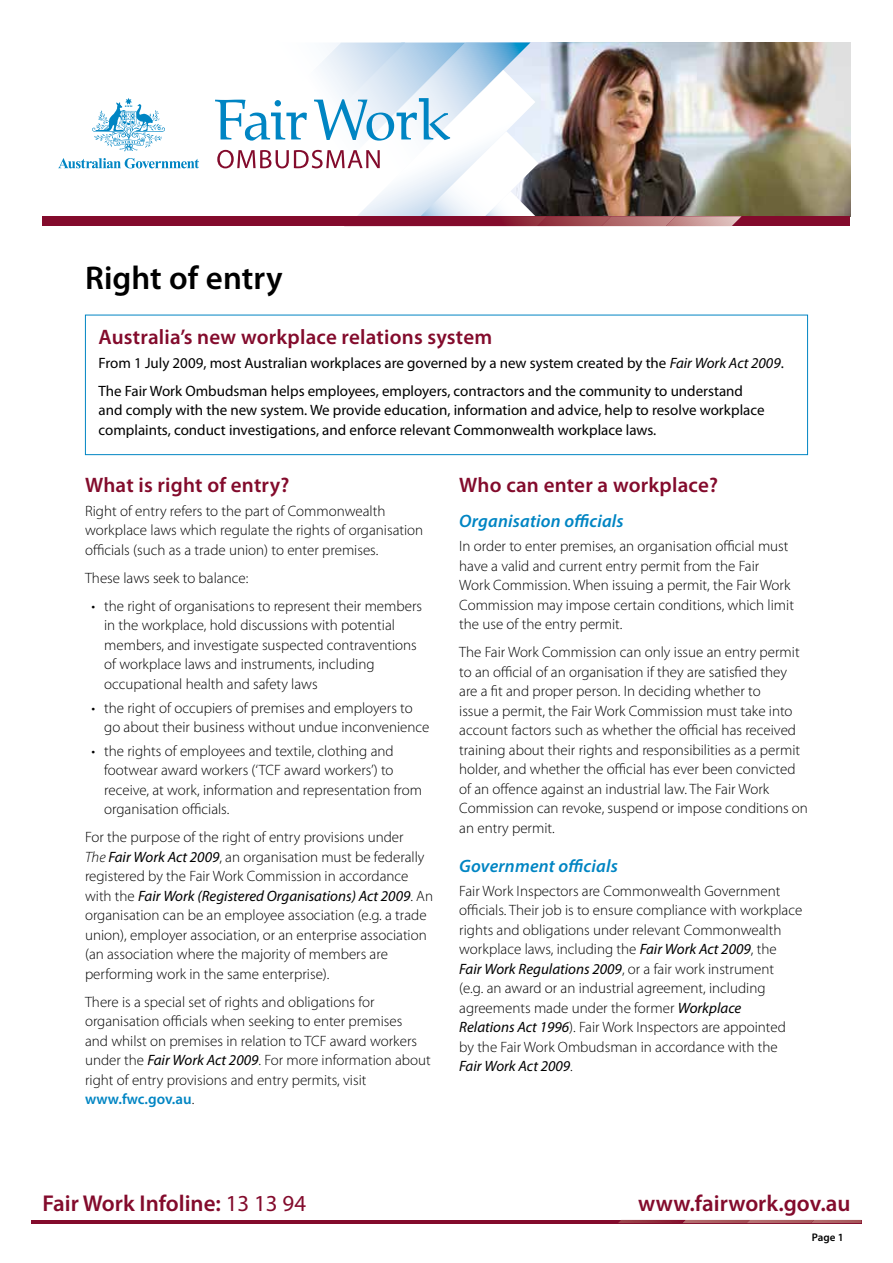
<style>
.page{position:relative;width:893px;height:1263px;background:#fff}
.page>*{position:absolute;margin:0;border:0;box-sizing:border-box;transform-origin:0 0}
.FW_Heading{font:600 33px "Myriad Pro";color:#000}
.Contact_Details_BOLD{font:600 22.95px "Myriad Pro";color:#830b2c}
.FW_H2{font:600 21px "Myriad Pro";letter-spacing:.01em;color:#830b2c}
.FW_H3{font:italic 600 18px "Myriad Pro";letter-spacing:.01em;color:#0085c3}
.FW_Body{font:300 15px/19.5px "Myriad Pro";color:#000}
.Boxed_text{font:15px/19.5px "Myriad Pro";color:#000}
.bullet{font:600 10.95px "Myriad Pro";color:#000}
.s1{font-style:italic}
.s2{font-weight:400;font-style:italic}
.s3{font-weight:600;color:#0085c3}
.s4{font-weight:400}
</style>
<div class="page">
<hr style="left:31px;top:1220px;width:830px;height:3px;background:#830b2c">
<svg style="left:618px;top:1220px;width:243px;height:3px"></svg>
<img style="left:742px;top:43px;width:108px;height:173px">
<div style="left:43px;top:216px;width:807px;height:10px;background:#830b2c"></div>
<div style="left:85px;top:315px;width:723px;height:140px;border:1px solid #0085c3"></div>
<img style="left:58px;top:42px;width:684px;height:184px">
<h1 class="FW_Heading" style="left:85px;top:257px;width:199px">Right of entry</h1>
<h2 class="FW_H2" style="left:99px;top:323px;width:395px">Australia’s new workplace relations system</h2>
<p class="Boxed_text" style="left:99px;top:353px;width:687px">From 1 July 2009, most Australian workplaces are governed by a new system created by the <span class="s1">Fair Work Act 2009</span>.</p>
<p class="Boxed_text" style="left:99px;top:381px;width:668px">The Fair Work Ombudsman helps employees, employers, contractors and the community to understand and comply with the new system. We provide education, information and advice, help to resolve workplace complaints, conduct investigations, and enforce relevant Commonwealth workplace laws.</p>
<h2 class="FW_H2" style="left:85px;top:472px;width:206px">What is right of entry?</h2>
<p class="FW_Body" style="left:85px;top:501px;width:340px">Right of entry refers to the part of Commonwealth workplace laws which regulate the rights of organisation officials (such as a trade union) to enter premises.</p>
<p class="FW_Body" style="left:85px;top:568px;width:165px">These laws seek to balance:</p>
<p class="FW_Body" style="left:104px;top:596px;width:319px;text-indent:-13px">• the right of organisations to represent their members in the workplace, hold discussions with potential members, and investigate suspected contraventions of workplace laws and instruments, including occupational health and safety laws</p>
<p class="FW_Body" style="left:104px;top:698px;width:327px;text-indent:-13px">• the right of occupiers of premises and employers to go about their business without undue inconvenience</p>
<p class="FW_Body" style="left:104px;top:741px;width:319px;text-indent:-13px">• the rights of employees and textile, clothing and footwear award workers (‘TCF award workers’) to receive, at work, information and representation from organisation officials.</p>
<p class="FW_Body" style="left:85px;top:827px;width:350px">For the purpose of the right of entry provisions under<br><span class="s1">The</span> <span class="s2">Fair Work Act 2009</span>, an organisation must be federally registered by the Fair Work Commission in accordance with the <span class="s2">Fair Work (Registered Organisations) Act 2009</span>. An organisation can be an employee association (e.g. a trade union), employer association, or an enterprise association (an association where the majority of members are performing work in the same enterprise).</p>
<p class="FW_Body" style="left:85px;top:992px;width:347px">There is a special set of rights and obligations for organisation officials when seeking to enter premises<br>and whilst on premises in relation to TCF award workers under the <span class="s2">Fair Work Act 2009</span>. For more information about right of entry provisions and entry permits, visit <span class="s3">www.fwc.gov.au</span>.</p>
<h2 class="FW_H2" style="left:459px;top:472px;width:260px">Who can enter a workplace?</h2>
<h3 class="FW_H3" style="left:459px;top:510px;width:166px">Organisation officials</h3>
<p class="FW_Body" style="left:459px;top:536px;width:336px">In order to enter premises, an organisation official must have a valid and current entry permit from the Fair<br>Work Commission. When issuing a permit, the Fair Work Commission may impose certain conditions, which limit the use of the entry permit.</p>
<p class="FW_Body" style="left:459px;top:642px;width:350px">The Fair Work Commission can only issue an entry permit to an official of an organisation if they are satisfied they are a fit and proper person. In deciding whether to<br>issue a permit, the Fair Work Commission must take into account factors such as whether the official has received training about their rights and responsibilities as a permit holder, and whether the official has ever been convicted of an offence against an industrial law. The Fair Work Commission can revoke, suspend or impose conditions on an entry permit.</p>
<h3 class="FW_H3" style="left:459px;top:854px;width:160px">Government officials</h3>
<p class="FW_Body" style="left:459px;top:881px;width:345px">Fair Work Inspectors are Commonwealth Government officials. Their job is to ensure compliance with workplace rights and obligations under relevant Commonwealth workplace laws, including the <span class="s2">Fair Work Act 2009</span>, the <span class="s2">Fair Work Regulations 2009</span>, or a fair work instrument<br>(e.g. an award or an industrial agreement, including agreements made under the former <span class="s2">Workplace<br>Relations Act 1996</span>). Fair Work Inspectors are appointed by the Fair Work Ombudsman in accordance with the <span class="s2">Fair Work Act 2009</span>.</p>
<h4 class="Contact_Details_BOLD" style="left:43px;top:1189px;width:265px">Fair Work Infoline: <span class="s4">13 13 94</span></h4>
<h4 class="Contact_Details_BOLD" style="left:638px;top:1189px;width:214px">www.fairwork.gov.au</h4>
<p class="bullet" style="left:812px;top:1230px;width:33px">Page 1</p>
</div>
